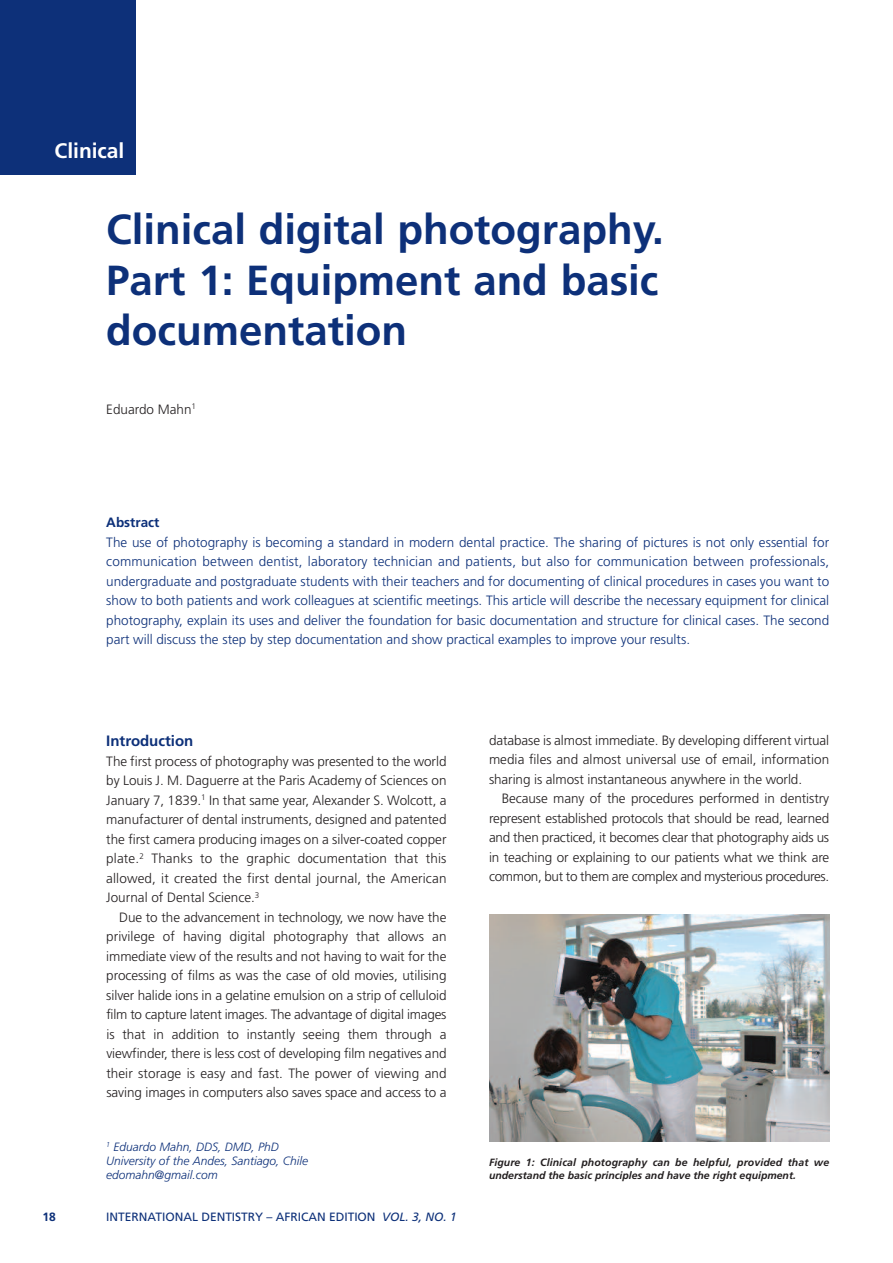
<style>
.page{position:relative;width:893px;height:1263px;background:#fff}
.page>*{position:absolute;margin:0;border:0;box-sizing:border-box;transform-origin:0 0}
.t1{font:700 42px/50.4px "Frutiger";color:#0d3079}
.t2{font:700 21px "Frutiger";color:#fff}
.t3{font:700 15px "Frutiger";color:#0d3079}
.t4{font:300 13.5px/19.5px "Frutiger";letter-spacing:-.005em;color:#231f20;text-align:justify}
.t5{font:300 13.5px/19.5px "Frutiger";color:#0d3079;text-align:justify}
.t6{font:700 13.5px "Frutiger";color:#0d3079}
.t7{font:italic 300 12px/14.4px "Frutiger";color:#0d3079}
.t8{font:12px "Frutiger";color:#0d3079}
.t9{font:700 12px "Frutiger";color:#0d3079}
.t10{font:italic 700 10.5px/13.5px "Frutiger";color:#231f20}
.s1{font-style:italic}
</style>
<div class="page">
<div style="left:0;top:0;width:136px;height:174px;background:#0d3079"></div>
<img style="left:489px;top:914px;width:340px;height:227px">
<h2 class="t2" style="left:55px;top:142px;width:71px">Clinical</h2>
<h1 class="t1" style="left:106px;top:208px;width:559px">Clinical digital photography.<br>Part 1: Equipment and basic documentation</h1>
<p class="t4" style="left:106px;top:400px;width:91px">Eduardo Mahn<sup>1</sup></p>
<p class="t6" style="left:106px;top:517px;width:55px">Abstract</p>
<p class="t5" style="left:106px;top:533px;width:724px">The use of photography is becoming a standard in modern dental practice. The sharing of pictures is not only essential for communication between dentist, laboratory technician and patients, but also for communication between professionals, undergraduate and postgraduate students with their teachers and for documenting of clinical procedures in cases you want to show to both patients and work colleagues at scientific meetings. This article will describe the necessary equipment for clinical photography, explain its uses and deliver the foundation for basic documentation and structure for clinical cases. The second part will discuss the step by step documentation and show practical examples to improve your results.</p>
<p class="t3" style="left:106px;top:735px;width:89px">Introduction</p>
<p class="t4" style="left:106px;top:752px;width:342px">The first process of photography was presented to the world by Louis J. M. Daguerre at the Paris Academy of Sciences on January 7, 1839.<sup>1</sup> In that same year, Alexander S. Wolcott, a manufacturer of dental instruments, designed and patented the first camera producing images on a silver-coated copper plate.<sup>2</sup> Thanks to the graphic documentation that this allowed, it created the first dental journal, the American Journal of Dental Science.<sup>3</sup></p>
<p class="t4" style="left:106px;top:908px;width:342px;text-indent:13px">Due to the advancement in technology, we now have the privilege of having digital photography that allows an immediate view of the results and not having to wait for the processing of films as was the case of old movies, utilising silver halide ions in a gelatine emulsion on a strip of celluloid film to capture latent images. The advantage of digital images is that in addition to instantly seeing them through a viewfinder, there is less cost of developing film negatives and their storage is easy and fast. The power of viewing and saving images in computers also saves space and access to a</p>
<p class="t7" style="left:106px;top:1140px;width:203px"><sup>1</sup> Eduardo Mahn, DDS, DMD, PhD<br>University of the Andes, Santiago, Chile edomahn@gmail.com</p>
<p class="t9" style="left:43px;top:1212px;width:15px">18</p>
<p class="t8" style="left:106px;top:1212px;width:352px">INTERNATIONAL DENTISTRY – AFRICAN EDITION <span class="s1">VOL. 3, NO. 1</span></p>
<p class="t4" style="left:489px;top:731px;width:342px">database is almost immediate. By developing different virtual media files and almost universal use of email, information sharing is almost instantaneous anywhere in the world.</p>
<p class="t4" style="left:489px;top:790px;width:342px;text-indent:13px">Because many of the procedures performed in dentistry represent established protocols that should be read, learned and then practiced, it becomes clear that photography aids us in teaching or explaining to our patients what we think are common, but to them are complex and mysterious procedures.</p>
<p class="t10" style="left:489px;top:1156px;width:342px">Figure 1: Clinical photography can be helpful, provided that we understand the basic principles and have the right equipment.</p>
</div>
